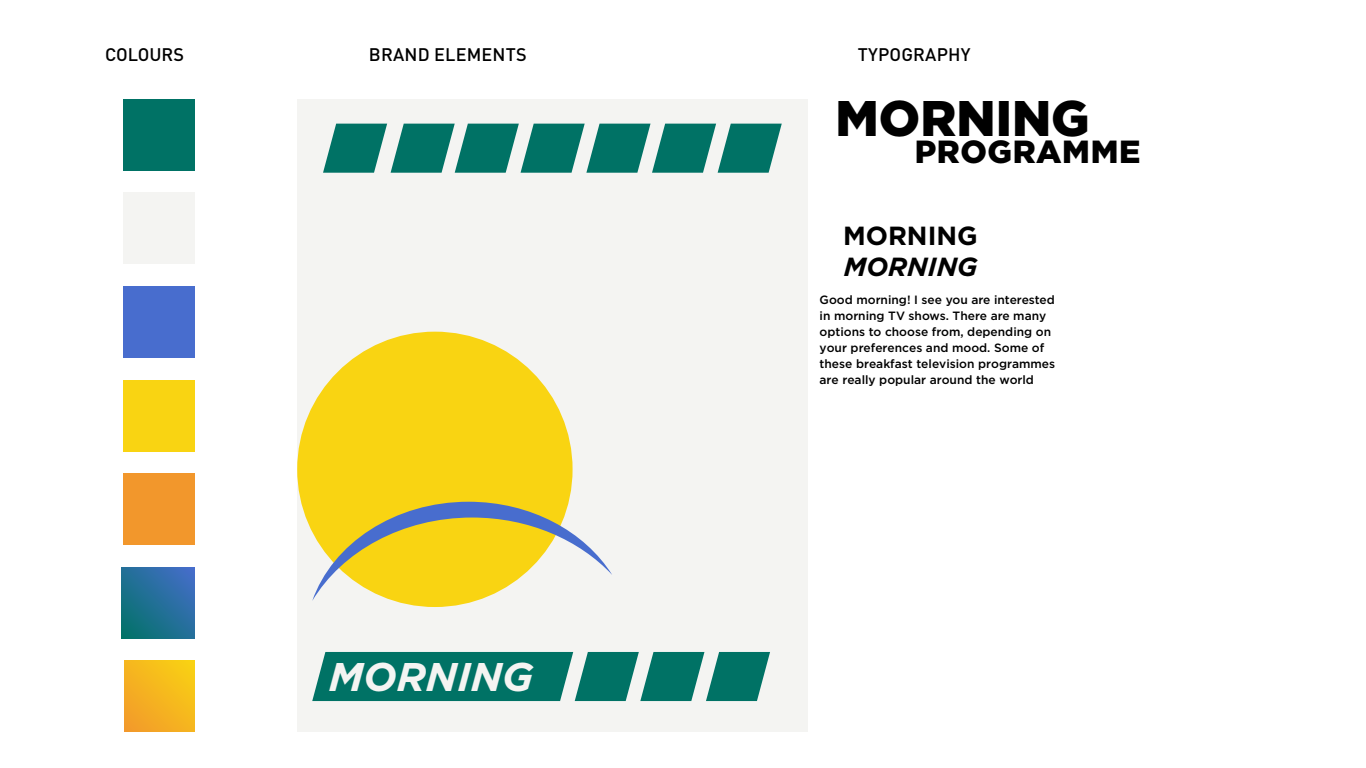
<style>
.page{position:relative;width:1366px;height:768px;background:#fff}
.page>*{position:absolute;margin:0;border:0;box-sizing:border-box;transform-origin:0 0}
.Body_text{font:900 50px "Gotham Pro";color:#000}
.Body_text-2{font:italic 700 40px "Gotham Pro";color:#f4f4f2}
.Body_text-3{font:900 32px "Gotham Pro";letter-spacing:.02em;color:#000}
.Body_text-4{font:700 26.2px "Gotham Pro";color:#000}
.Body_text-5{font:italic 700 26.2px "Gotham Pro";color:#000}
.Body_text-6{font:500 18px "DIN Pro";letter-spacing:.01em;color:#000}
.Body_text-7{font:500 12px/16px "Gotham Pro";color:#000}
</style>
<div class="page">
<div style="left:297px;top:99px;width:511px;height:633px;background:#f4f4f2"></div>
<div style="left:297px;top:332px;width:276px;height:275px;background:#f9d412;border-radius:50%"></div>
<svg style="left:312px;top:502px;width:300px;height:99px"></svg>
<div style="left:125px;top:661px;width:70px;height:71px;background:linear-gradient(to bottom,#f7c518,#f4a725)"></div>
<svg style="left:121px;top:567px;width:74px;height:71px;background:#236f99"></svg>
<div style="left:123px;top:99px;width:72px;height:72px;background:#007265"></div>
<div style="left:123px;top:193px;width:72px;height:71px;background:#f4f4f2"></div>
<div style="left:123px;top:286px;width:72px;height:72px;background:#486dce"></div>
<div style="left:123px;top:380px;width:72px;height:71px;background:#f9d412"></div>
<div style="left:123px;top:473px;width:72px;height:72px;background:#f2972c"></div>
<svg style="left:312px;top:652px;width:458px;height:49px;background:#1e8276"></svg>
<svg style="left:323px;top:124px;width:459px;height:49px"></svg>
<p class="Body_text-6" style="left:105px;top:42px;width:80px">COLOURS</p>
<p class="Body_text-6" style="left:369px;top:42px;width:159px">BRAND ELEMENTS</p>
<p class="Body_text-6" style="left:858px;top:42px;width:114px">TYPOGRAPHY</p>
<p class="Body_text" style="left:836px;top:89px;width:256px">MORNING</p>
<p class="Body_text-3" style="left:915px;top:133px;width:227px">PROGRAMME</p>
<p class="Body_text-4" style="left:843px;top:221px;width:136px">MORNING</p>
<p class="Body_text-5" style="left:844px;top:252px;width:136px">MORNING</p>
<p class="Body_text-2" style="left:329px;top:653px;width:206px">MORNING</p>
<p class="Body_text-7" style="left:820px;top:291px;width:237px">Good morning! I see you are interested in morning TV shows. There are many options to choose from, depending on your preferences and mood. Some of these breakfast television programmes are really popular around the world</p>
</div>
